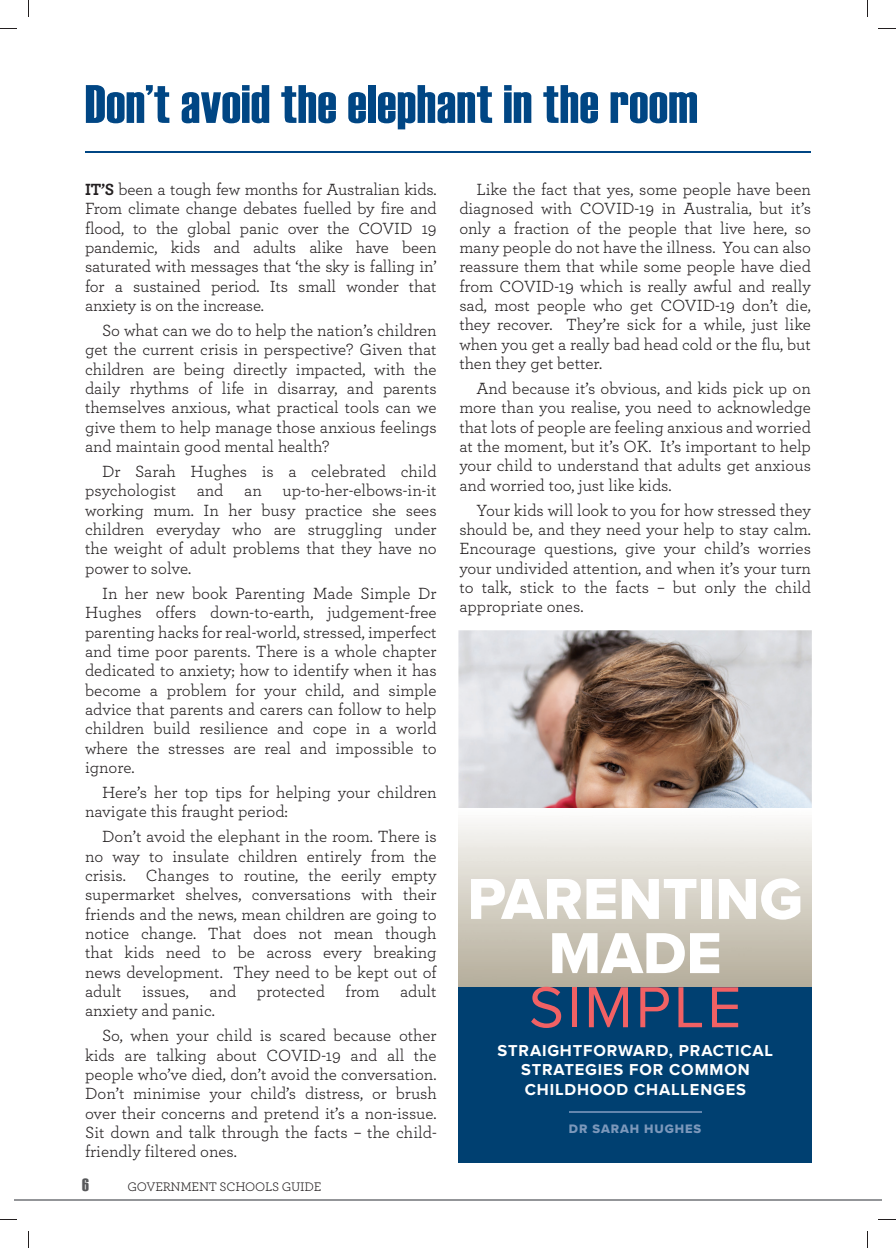
<style>
.page{position:relative;width:896px;height:1248px;background:#fff}
.page>*{position:absolute;margin:0;border:0;box-sizing:border-box;transform-origin:0 0}
.t1{font:59.8px/54.2px "Proxima Nova Extrabld";color:#fff;text-align:center}
.t2{font:59.8px "Proxima Nova";letter-spacing:.05em;color:#f16164}
.t3{font:54px "Haettenschweiler";letter-spacing:.01em;color:#004684}
.t4{font:18px "Haettenschweiler";color:#57585a}
.t5{font:17px/19.4px "Archer Pro";color:#231f20;text-align:justify}
.t6{font:700 16.4px/19.6px "Proxima Nova";letter-spacing:.05em;color:#fff;text-align:center}
.t7{font:13px "Archer Pro";letter-spacing:-.02em;color:#231f20}
.t8{font:12.8px "Proxima Nova Extrabld";letter-spacing:.07em;color:#7c98bb}
.s1{font-weight:700}
</style>
<div class="page">
<hr style="left:85px;top:151px;width:726px;height:1px;background:#004684">
<img style="left:458px;top:630px;width:354px;height:178px">
<div style="left:458px;top:987px;width:354px;height:175px;background:#004071"></div>
<hr style="left:569px;top:1111px;width:132px;height:1px;background:#6386ae">
<hr style="left:14px;top:1199px;width:868px;height:1px;background:#939598">
<svg style="left:0;top:28px;width:17px;height:1px"></svg>
<svg style="left:28px;top:0;width:1px;height:17px"></svg>
<svg style="left:867px;top:0;width:1px;height:17px"></svg>
<svg style="left:879px;top:28px;width:17px;height:1px"></svg>
<svg style="left:879px;top:1219px;width:17px;height:1px"></svg>
<svg style="left:867px;top:1231px;width:1px;height:16px"></svg>
<svg style="left:28px;top:1231px;width:1px;height:16px"></svg>
<svg style="left:0;top:1219px;width:17px;height:1px"></svg>
<h2 class="t3" style="left:85px;top:75px;width:614px">Don’t avoid the elephant in the room</h2>
<p class="t5" style="left:85px;top:179px;width:353px"><span class="s1">IT’S</span> been a tough few months for Australian kids.<br>From climate change debates fuelled by fire and flood, to the global panic over the COVID 19 pandemic, kids and adults alike have been saturated with messages that ‘the sky is falling in’ for a sustained period. Its small wonder that anxiety is on the increase.</p>
<p class="t5" style="left:85px;top:320px;width:353px;text-indent:17px">So what can we do to help the nation’s children get the current crisis in perspective? Given that children are being directly impacted, with the daily rhythms of life in disarray, and parents themselves anxious, what practical tools can we give them to help manage those anxious feelings and maintain good mental health?</p>
<p class="t5" style="left:85px;top:461px;width:353px;text-indent:17px">Dr Sarah Hughes is a celebrated child psychologist and an up-to-her-elbows-in-it working mum. In her busy practice she sees children everyday who are struggling under the weight of adult problems that they have no power to solve.</p>
<p class="t5" style="left:85px;top:582px;width:353px;text-indent:17px">In her new book Parenting Made Simple Dr Hughes offers down-to-earth, judgement-free parenting hacks for real-world, stressed, imperfect and time poor parents. There is a whole chapter dedicated to anxiety; how to identify when it has become a problem for your child, and simple advice that parents and carers can follow to help children build resilience and cope in a world where the stresses are real and impossible to ignore.</p>
<p class="t5" style="left:85px;top:781px;width:353px;text-indent:17px">Here’s her top tips for helping your children navigate this fraught period:</p>
<p class="t5" style="left:85px;top:826px;width:353px;text-indent:17px">Don’t avoid the elephant in the room. There is no way to insulate children entirely from the crisis. Changes to routine, the eerily empty supermarket shelves, conversations with their friends and the news, mean children are going to notice change. That does not mean though that kids need to be across every breaking news development. They need to be kept out of adult issues, and protected from adult anxiety and panic.</p>
<p class="t5" style="left:85px;top:1024px;width:353px;text-indent:17px">So, when your child is scared because other kids are talking about COVID-19 and all the people who’ve died, don’t avoid the conversation.<br>Don’t minimise your child’s distress, or brush over their concerns and pretend it’s a non-issue.<br>Sit down and talk through the facts – the child&shy;friendly filtered ones.</p>
<p class="t4" style="left:82px;top:1175px;width:8px">6</p>
<p class="t7" style="left:128px;top:1177px;width:195px">GOVERNMENT SCHOOLS GUIDE</p>
<p class="t5" style="left:459px;top:179px;width:353px;text-indent:17px">Like the fact that yes, some people have been diagnosed with COVID-19 in Australia, but it’s only a fraction of the people that live here, so many people do not have the illness. You can also reassure them that while some people have died from COVID-19 which is really awful and really sad, most people who get COVID-19 don’t die, they recover. They’re sick for a while, just like when you get a really bad head cold or the flu, but then they get better.</p>
<p class="t5" style="left:459px;top:378px;width:353px;text-indent:17px">And because it’s obvious, and kids pick up on more than you realise, you need to acknowledge that lots of people are feeling anxious and worried at the moment, but it’s OK. It’s important to help your child to understand that adults get anxious and worried too, just like kids.</p>
<p class="t5" style="left:459px;top:499px;width:353px;text-indent:17px">Your kids will look to you for how stressed they should be, and they need your help to stay calm.<br>Encourage questions, give your child’s worries your undivided attention, and when it’s your turn to talk, stick to the facts – but only the child appropriate ones.</p>
<h1 class="t1" style="left:467px;top:870px;width:337px">PARENTING<br>MADE</h1>
<h1 class="t2" style="left:529px;top:962px;width:214px">SIMPLE</h1>
<p class="t6" style="left:497px;top:1040px;width:277px">STRAIGHTFORWARD, PRACTICAL<br>STRATEGIES FOR COMMON<br>CHILDHOOD CHALLENGES</p>
<p class="t8" style="left:569px;top:1118px;width:134px">DR SARAH HUGHES</p>
</div>
